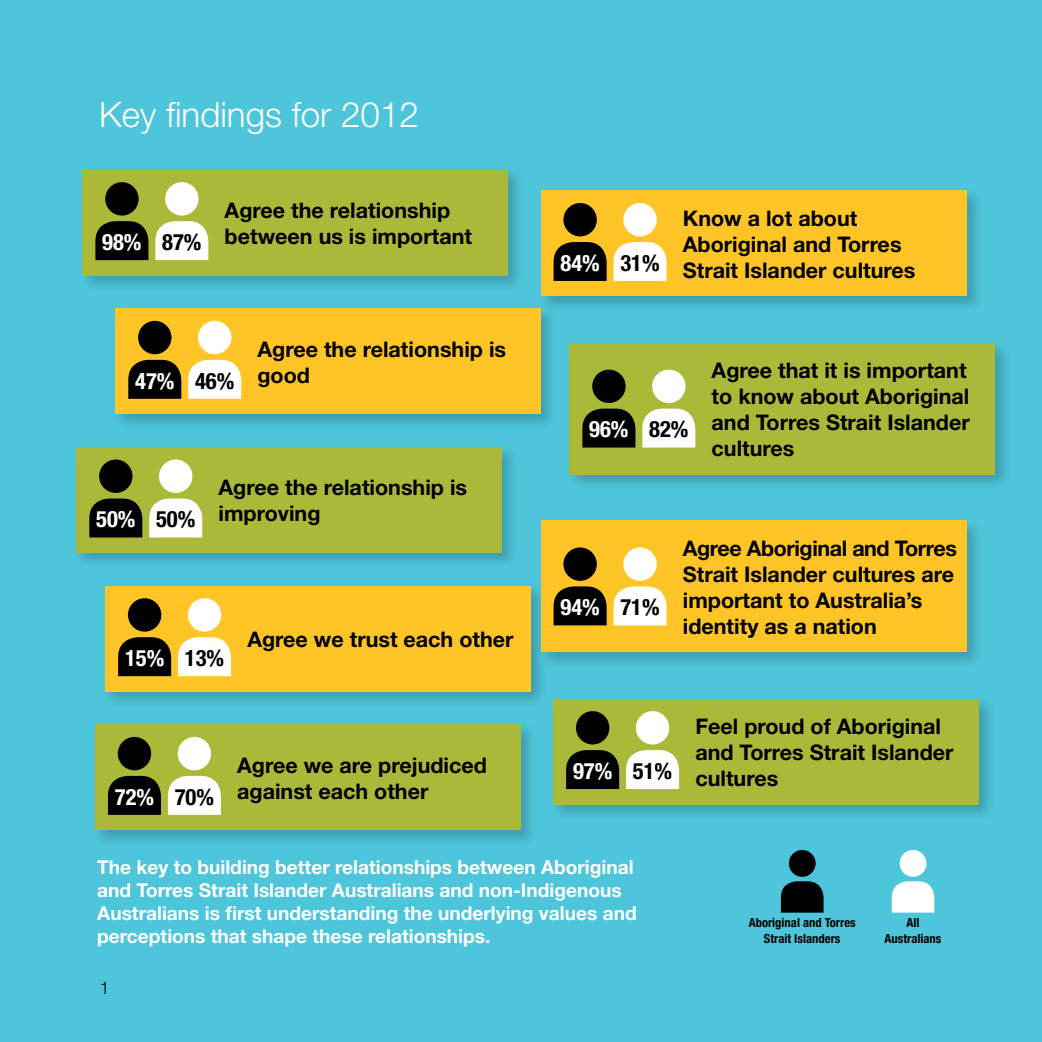
<style>
.page{position:relative;width:1042px;height:1042px;background:#4dc5da}
.page>*{position:absolute;margin:0;border:0;box-sizing:border-box;transform-origin:0 0}
.t1{font:300 35px "Helvetica Neue";color:#fff}
.t2{font:700 condensed 22.57px "Helvetica Neue";color:#fff}
.t3{font:700 21.53px/25.9px "Helvetica Neue";color:#000}
.t4{font:700 19.07px/22.9px "Helvetica Neue";color:#fff}
.t5{font:300 17.5px "Helvetica Neue";color:#000}
.t6{font:700 condensed 12.6px/15px "Helvetica Neue";color:#000;text-align:center}
.s1{color:#000}
.s2{font-stretch:condensed;font-size:22.57px;color:#fff}
.s3{font-stretch:condensed;font-size:22.57px}
</style>
<div class="page">
<div style="left:80px;top:167px;width:444px;height:125px;background:#000;opacity:.2"></div>
<div style="left:83px;top:170px;width:425px;height:105px;background:#aaba38"></div>
<svg style="left:95px;top:221px;width:53px;height:39px"></svg>
<div style="left:105px;top:182px;width:34px;height:34px;background:#000;border-radius:50%"></div>
<svg style="left:155px;top:221px;width:53px;height:39px"></svg>
<div style="left:165px;top:182px;width:34px;height:34px;background:#fff;border-radius:50%"></div>
<div style="left:74px;top:444px;width:444px;height:125px;background:#000;opacity:.2"></div>
<div style="left:77px;top:447px;width:425px;height:106px;background:#aaba38"></div>
<svg style="left:89px;top:498px;width:53px;height:39px"></svg>
<div style="left:99px;top:459px;width:34px;height:34px;background:#000;border-radius:50%"></div>
<svg style="left:149px;top:498px;width:53px;height:39px"></svg>
<div style="left:159px;top:459px;width:33px;height:34px;background:#fff;border-radius:50%"></div>
<div style="left:103px;top:583px;width:444px;height:125px;background:#000;opacity:.2"></div>
<div style="left:105px;top:586px;width:426px;height:105px;background:#ffc425"></div>
<svg style="left:118px;top:637px;width:53px;height:39px"></svg>
<div style="left:128px;top:598px;width:33px;height:33px;background:#000;border-radius:50%"></div>
<svg style="left:178px;top:637px;width:53px;height:39px"></svg>
<div style="left:188px;top:598px;width:33px;height:33px;background:#fff;border-radius:50%"></div>
<div style="left:93px;top:722px;width:444px;height:124px;background:#000;opacity:.2"></div>
<div style="left:95px;top:724px;width:426px;height:106px;background:#aaba38"></div>
<svg style="left:108px;top:776px;width:53px;height:39px"></svg>
<div style="left:118px;top:737px;width:33px;height:33px;background:#000;border-radius:50%"></div>
<svg style="left:168px;top:776px;width:53px;height:39px"></svg>
<div style="left:178px;top:737px;width:33px;height:33px;background:#fff;border-radius:50%"></div>
<div style="left:551px;top:696px;width:444px;height:125px;background:#000;opacity:.2"></div>
<div style="left:553px;top:698px;width:426px;height:106px;background:#aaba38"></div>
<svg style="left:566px;top:750px;width:53px;height:39px"></svg>
<div style="left:576px;top:711px;width:33px;height:33px;background:#000;border-radius:50%"></div>
<svg style="left:626px;top:750px;width:53px;height:39px"></svg>
<div style="left:636px;top:711px;width:33px;height:33px;background:#fff;border-radius:50%"></div>
<div style="left:113px;top:306px;width:444px;height:124px;background:#000;opacity:.2"></div>
<div style="left:116px;top:308px;width:425px;height:106px;background:#ffc425"></div>
<svg style="left:128px;top:360px;width:53px;height:39px"></svg>
<div style="left:138px;top:321px;width:33px;height:33px;background:#000;border-radius:50%"></div>
<svg style="left:188px;top:360px;width:53px;height:39px"></svg>
<div style="left:198px;top:321px;width:33px;height:33px;background:#fff;border-radius:50%"></div>
<div style="left:538px;top:188px;width:444px;height:125px;background:#000;opacity:.2"></div>
<div style="left:541px;top:190px;width:425px;height:106px;background:#ffc425"></div>
<svg style="left:553px;top:242px;width:53px;height:39px"></svg>
<div style="left:563px;top:203px;width:34px;height:33px;background:#000;border-radius:50%"></div>
<svg style="left:613px;top:242px;width:53px;height:39px"></svg>
<div style="left:623px;top:203px;width:34px;height:33px;background:#fff;border-radius:50%"></div>
<div style="left:567px;top:340px;width:444px;height:151px;background:#000;opacity:.2"></div>
<div style="left:570px;top:343px;width:425px;height:131px;background:#aaba38"></div>
<svg style="left:582px;top:408px;width:53px;height:39px"></svg>
<div style="left:592px;top:370px;width:33px;height:33px;background:#000;border-radius:50%"></div>
<svg style="left:642px;top:408px;width:53px;height:39px"></svg>
<div style="left:652px;top:370px;width:33px;height:33px;background:#fff;border-radius:50%"></div>
<div style="left:538px;top:518px;width:444px;height:151px;background:#000;opacity:.2"></div>
<div style="left:541px;top:521px;width:425px;height:131px;background:#ffc425"></div>
<svg style="left:553px;top:586px;width:53px;height:39px"></svg>
<div style="left:563px;top:547px;width:34px;height:34px;background:#000;border-radius:50%"></div>
<svg style="left:613px;top:586px;width:53px;height:39px"></svg>
<div style="left:623px;top:547px;width:34px;height:34px;background:#fff;border-radius:50%"></div>
<svg style="left:781px;top:881px;width:42px;height:31px"></svg>
<div style="left:789px;top:850px;width:26px;height:27px;background:#000;border-radius:50%"></div>
<svg style="left:892px;top:881px;width:42px;height:31px"></svg>
<div style="left:899px;top:850px;width:27px;height:27px;background:#fff;border-radius:50%"></div>
<h1 class="t1" style="left:99px;top:93px;width:321px">Key findings for 2012</h1>
<p class="t2" style="left:102px;top:228px;width:101px">98% <span class="s1">87%</span></p>
<p class="t3" style="left:225px;top:197px;width:249px">Agree the relationship between us is important</p>
<p class="t3" style="left:135px;top:336px;width:372px;text-indent:122px">Agree the relationship is<br><span class="s2">47%</span> <span class="s3">46%</span> good</p>
<p class="t3" style="left:96px;top:474px;width:372px;text-indent:122px">Agree the relationship is<br><span class="s2">50%</span> <span class="s3">50%</span> improving</p>
<p class="t2" style="left:125px;top:644px;width:101px">15% <span class="s1">13%</span></p>
<p class="t3" style="left:247px;top:626px;width:268px">Agree we trust each other</p>
<p class="t2" style="left:115px;top:783px;width:101px">72% <span class="s1">70%</span></p>
<p class="t3" style="left:237px;top:752px;width:251px">Agree we are prejudiced against each other</p>
<p class="t2" style="left:560px;top:249px;width:101px">84% <span class="s1">31%</span></p>
<p class="t3" style="left:683px;top:205px;width:234px">Know a lot about<br>Aboriginal and Torres<br>Strait Islander cultures</p>
<p class="t2" style="left:589px;top:416px;width:101px">96% <span class="s1">82%</span></p>
<p class="t3" style="left:711px;top:357px;width:260px">Agree that it is important to know about Aboriginal and Torres Strait Islander cultures</p>
<p class="t2" style="left:560px;top:593px;width:101px">94% <span class="s1">71%</span></p>
<p class="t3" style="left:683px;top:535px;width:276px">Agree Aboriginal and Torres<br>Strait Islander cultures are important to Australia’s identity as a nation</p>
<p class="t2" style="left:573px;top:757px;width:101px">97% <span class="s1">51%</span></p>
<p class="t3" style="left:695px;top:713px;width:260px">Feel proud of Aboriginal and Torres Strait Islander cultures</p>
<p class="t4" style="left:97px;top:855px;width:541px">The key to building better relationships between Aboriginal and Torres Strait Islander Australians and non-Indigenous Australians is first understanding the underlying values and perceptions that shape these relationships.</p>
<p class="t5" style="left:99px;top:977px;width:11px">1</p>
<p class="t6" style="left:749px;top:915px;width:109px">Aboriginal and Torres<br>Strait Islanders</p>
<p class="t6" style="left:884px;top:915px;width:58px">All<br>Australians</p>
</div>
